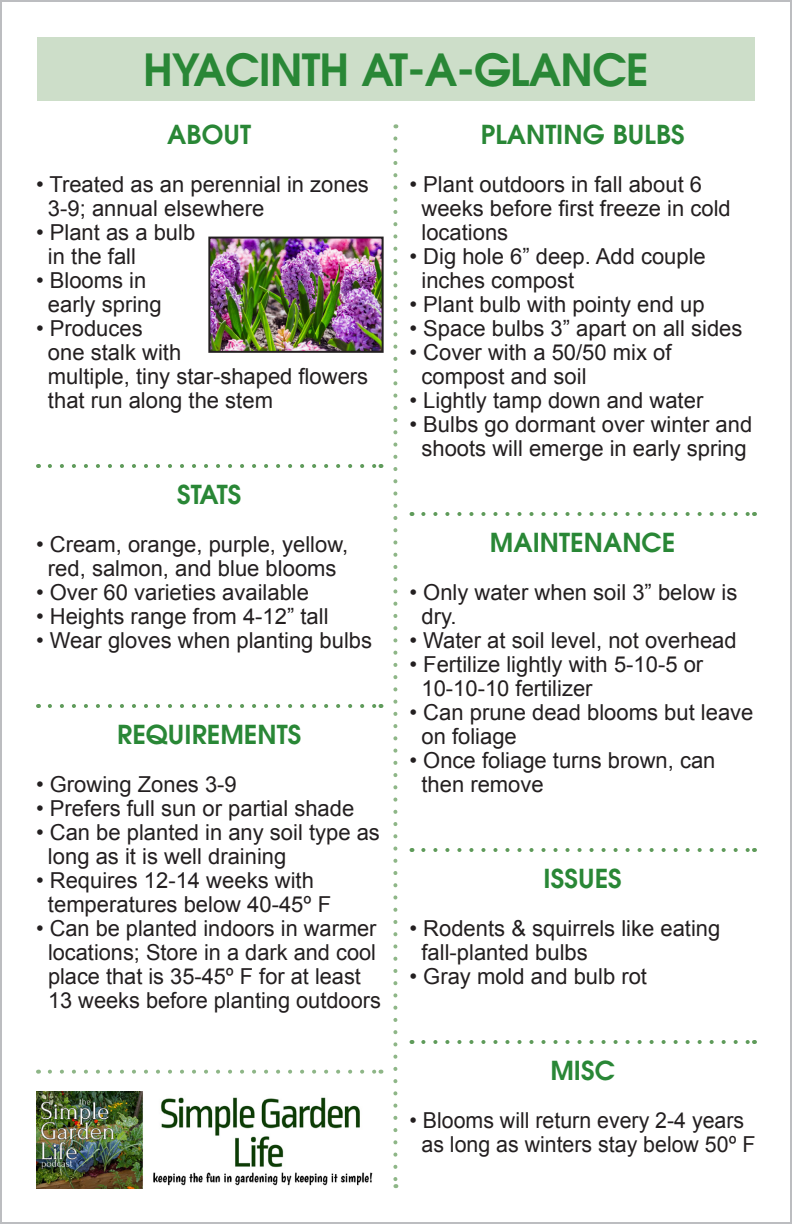
<style>
.page{position:relative;width:792px;height:1224px;background:#fff}
.page>*{position:absolute;margin:0;border:0;box-sizing:border-box;transform-origin:0 0}
.t1{font:700 44px "Avian";letter-spacing:-.02em;color:#298736}
.t2{font:700 26px "Avian";color:#298736}
.t3{font:22px/24px "Arial";color:#231f20}
</style>
<div class="page">
<svg style="left:50px;top:1070px;width:331px;height:4px"></svg>
<svg style="left:393px;top:138px;width:4px;height:1050px"></svg>
<img style="left:36px;top:1091px;width:337px;height:97px">
<div style="left:37px;top:37px;width:718px;height:64px;background:#cddec9"></div>
<svg style="left:423px;top:512px;width:325px;height:4px"></svg>
<svg style="left:423px;top:848px;width:325px;height:4px"></svg>
<svg style="left:423px;top:1040px;width:325px;height:4px"></svg>
<svg style="left:50px;top:464px;width:331px;height:4px"></svg>
<svg style="left:50px;top:704px;width:331px;height:4px"></svg>
<img style="left:211px;top:240px;width:170px;height:110px">
<div style="left:208px;top:237px;width:176px;height:116px;border:2px solid #231f20"></div>
<h1 class="t1" style="left:143px;top:40px;width:507px">HYACINTH AT-A-GLANCE</h1>
<p class="t2" style="left:481px;top:117px;width:205px">PLANTING BULBS</p>
<p class="t3" style="left:421px;top:173px;width:311px;text-indent:-12px">• Plant outdoors in fall about 6 weeks before first freeze in cold locations</p>
<p class="t3" style="left:421px;top:245px;width:286px;text-indent:-12px">• Dig hole 6” deep. Add couple inches compost</p>
<p class="t3" style="left:410px;top:293px;width:297px">• Plant bulb with pointy end up</p>
<p class="t3" style="left:410px;top:317px;width:334px">• Space bulbs 3” apart on all sides</p>
<p class="t3" style="left:421px;top:341px;width:252px;text-indent:-12px">• Cover with a 50/50 mix of compost and soil</p>
<p class="t3" style="left:410px;top:389px;width:295px">• Lightly tamp down and water</p>
<p class="t3" style="left:410px;top:413px;width:344px;text-align:center">• Bulbs go dormant over winter and shoots will emerge in early spring</p>
<p class="t2" style="left:167px;top:117px;width:85px">ABOUT</p>
<p class="t3" style="left:48px;top:173px;width:323px;text-indent:-12px">• Treated as an perennial in zones<br>3-9; annual elsewhere</p>
<p class="t3" style="left:48px;top:221px;width:149px;text-indent:-12px">• Plant as a bulb in the fall</p>
<p class="t3" style="left:48px;top:269px;width:115px;text-indent:-12px">• Blooms in early spring</p>
<p class="t3" style="left:48px;top:317px;width:322px;text-indent:-12px">• Produces<br>one stalk with<br>multiple, tiny star-shaped flowers that run along the stem</p>
<p class="t2" style="left:177px;top:477px;width:66px">STATS</p>
<p class="t3" style="left:36px;top:533px;width:314px;text-align:center">• Cream, orange, purple, yellow, red, salmon, and blue blooms</p>
<p class="t3" style="left:36px;top:581px;width:275px">• Over 60 varieties available</p>
<p class="t3" style="left:36px;top:605px;width:294px">• Heights range from 4-12” tall</p>
<p class="t3" style="left:36px;top:629px;width:338px">• Wear gloves when planting bulbs</p>
<p class="t2" style="left:117px;top:717px;width:186px">REQUIREMENTS</p>
<p class="t3" style="left:36px;top:773px;width:202px">• Growing Zones 3-9</p>
<p class="t3" style="left:36px;top:797px;width:320px">• Prefers full sun or partial shade</p>
<p class="t3" style="left:48px;top:821px;width:334px;text-indent:-12px">• Can be planted in any soil type as long as it is well draining</p>
<p class="t3" style="left:48px;top:869px;width:285px;text-indent:-12px">• Requires 12-14 weeks with temperatures below 40-45º F</p>
<p class="t3" style="left:36px;top:917px;width:346px;text-align:center">• Can be planted indoors in warmer locations; Store in a dark and cool place that is 35-45º F for at least<br>13 weeks before planting outdoors</p>
<p class="t2" style="left:490px;top:525px;width:187px">MAINTENANCE</p>
<p class="t3" style="left:421px;top:581px;width:318px;text-indent:-12px">• Only water when soil 3” below is dry.</p>
<p class="t3" style="left:410px;top:629px;width:329px">• Water at soil level, not overhead</p>
<p class="t3" style="left:421px;top:653px;width:283px;text-indent:-12px">• Fertilize lightly with 5-10-5 or<br>10-10-10 fertilizer</p>
<p class="t3" style="left:421px;top:701px;width:334px;text-indent:-12px">• Can prune dead blooms but leave on foliage</p>
<p class="t3" style="left:421px;top:749px;width:296px;text-indent:-12px">• Once foliage turns brown, can then remove</p>
<p class="t2" style="left:544px;top:861px;width:80px">ISSUES</p>
<p class="t3" style="left:421px;top:917px;width:300px;text-indent:-12px">• Rodents &amp; squirrels like eating fall-planted bulbs</p>
<p class="t3" style="left:410px;top:965px;width:239px">• Gray mold and bulb rot</p>
<p class="t2" style="left:550px;top:1053px;width:38px">MISC</p>
<p class="t3" style="left:410px;top:1109px;width:347px;text-align:center">• Blooms will return every 2-4 years as long as winters stay below 50º F</p>
</div>
